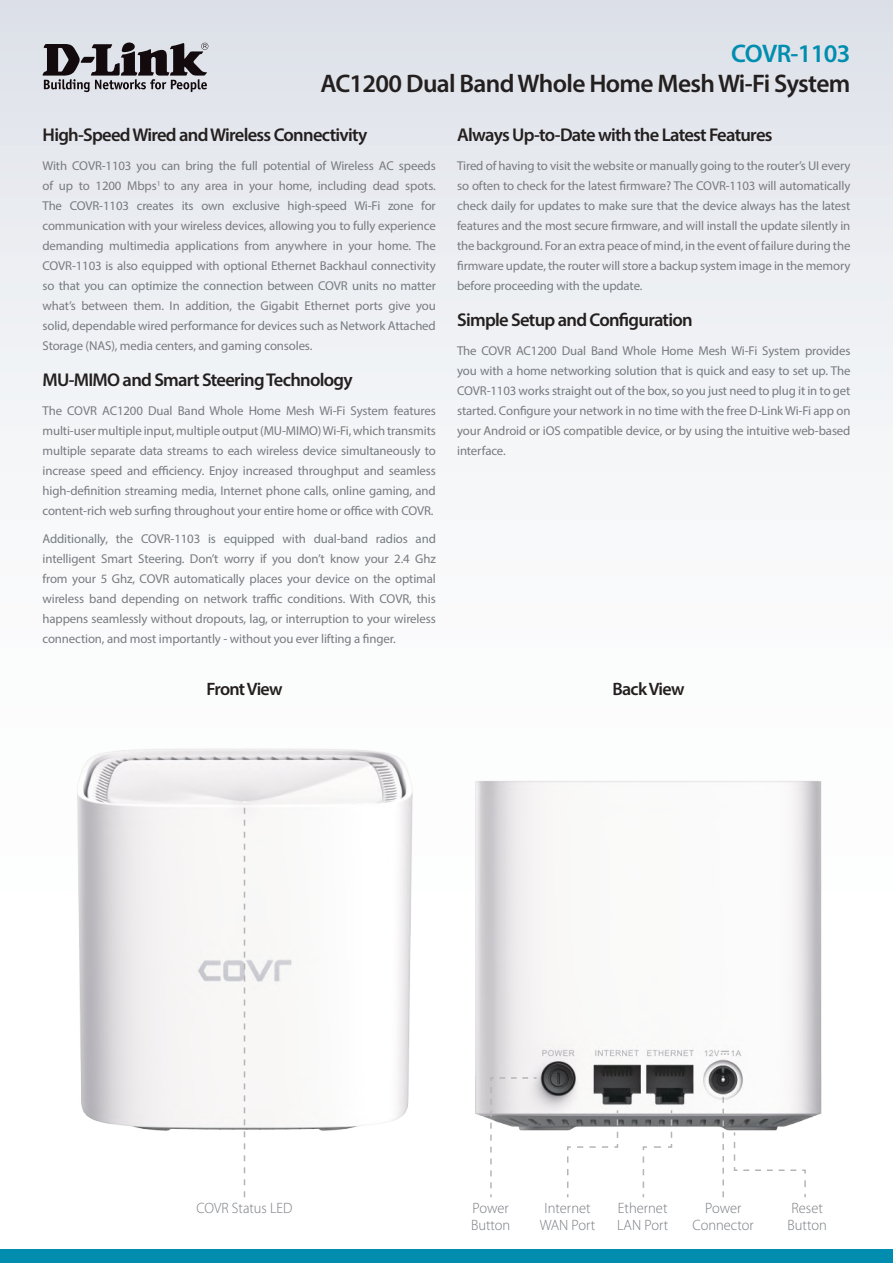
<style>
.page{position:relative;width:893px;height:1263px;background:#fff}
.page>*{position:absolute;margin:0;border:0;box-sizing:border-box;transform-origin:0 0}
.t1{font:600 25.5px "Myriad Pro";letter-spacing:-.025em;color:#241f1f}
.t2{font:600 25.5px "Myriad Pro";letter-spacing:-.025em;color:#008daf}
.t3{font:600 18.6px "Myriad Pro";letter-spacing:-.04em;color:#241f1f}
.t4{font:600 18px "Myriad Pro";letter-spacing:-.04em;color:#241f1f}
.t5{font:300 15px/16.8px "Myriad Pro";color:#777b80}
.t6{font:300 15px "Myriad Pro";color:#777b80;scale:.95 1}
.t7{font:12.9px/20px "Myriad Pro";letter-spacing:-.01em;color:#777b80;text-align:justify}
</style>
<div class="page">
<div style="left:0;top:0;width:893px;height:1084px;background:linear-gradient(to bottom,#e3e6ec,#fff)"></div>
<div style="left:0;top:1249px;width:893px;height:14px;background:#008daf"></div>
<svg style="left:43px;top:43px;width:165px;height:49px;background:#838186"></svg>
<img style="left:446px;top:752px;width:404px;height:379px">
<img style="left:43px;top:714px;width:403px;height:447px">
<svg style="left:244px;top:808px;width:1px;height:389px"></svg>
<svg style="left:722px;top:1097px;width:2px;height:100px"></svg>
<svg style="left:733px;top:1132px;width:73px;height:66px"></svg>
<svg style="left:489px;top:1076px;width:49px;height:122px"></svg>
<svg style="left:566px;top:1109px;width:53px;height:89px"></svg>
<svg style="left:642px;top:1109px;width:31px;height:89px"></svg>
<h1 class="t2" style="left:731px;top:37px;width:121px">COVR-1103</h1>
<h1 class="t1" style="left:320px;top:67px;width:532px">AC1200 Dual Band Whole Home Mesh Wi-Fi System</h1>
<h2 class="t3" style="left:43px;top:123px;width:326px">High-Speed Wired and Wireless Connectivity</h2>
<p class="t7" style="left:43px;top:156px;width:395px">With COVR-1103 you can bring the full potential of Wireless AC speeds of up to 1200 Mbps<sup>1</sup> to any area in your home, including dead spots.<br>The COVR-1103 creates its own exclusive high-speed Wi-Fi zone for communication with your wireless devices, allowing you to fully experience demanding multimedia applications from anywhere in your home. The COVR-1103 is also equipped with optional Ethernet Backhaul connectivity so that you can optimize the connection between COVR units no matter what’s between them. In addition, the Gigabit Ethernet ports give you solid, dependable wired performance for devices such as Network Attached Storage (NAS), media centers, and gaming consoles.</p>
<h2 class="t3" style="left:43px;top:368px;width:312px">MU-MIMO and Smart Steering Technology</h2>
<p class="t7" style="left:43px;top:400px;width:395px">The COVR AC1200 Dual Band Whole Home Mesh Wi-Fi System features multi-user multiple input, multiple output (MU-MIMO) Wi-Fi, which transmits multiple separate data streams to each wireless device simultaneously to increase speed and efficiency. Enjoy increased throughput and seamless high-definition streaming media, Internet phone calls, online gaming, and content-rich web surfing throughout your entire home or office with COVR.</p>
<p class="t7" style="left:43px;top:529px;width:395px">Additionally, the COVR-1103 is equipped with dual-band radios and intelligent Smart Steering. Don’t worry if you don’t know your 2.4 Ghz from your 5 Ghz, COVR automatically places your device on the optimal wireless band depending on network traffic conditions. With COVR, this happens seamlessly without dropouts, lag, or interruption to your wireless connection, and most importantly - without you ever lifting a finger.</p>
<h2 class="t3" style="left:457px;top:123px;width:317px">Always Up-to-Date with the Latest Features</h2>
<p class="t7" style="left:457px;top:156px;width:395px">Tired of having to visit the website or manually going to the router’s UI every so often to check for the latest firmware? The COVR-1103 will automatically check daily for updates to make sure that the device always has the latest features and the most secure firmware, and will install the update silently in the background. For an extra peace of mind, in the event of failure during the firmware update, the router will store a backup system image in the memory before proceeding with the update.</p>
<h2 class="t3" style="left:457px;top:308px;width:237px">Simple Setup and Configuration</h2>
<p class="t7" style="left:457px;top:340px;width:395px">The COVR AC1200 Dual Band Whole Home Mesh Wi-Fi System provides you with a home networking solution that is quick and easy to set up. The COVR-1103 works straight out of the box, so you just need to plug it in to get started. Configure your network in no time with the free D-Link Wi-Fi app on your Android or iOS compatible device, or by using the intuitive web-based interface.</p>
<h3 class="t4" style="left:206px;top:678px;width:78px">Front View</h3>
<h3 class="t4" style="left:612px;top:678px;width:74px">Back View</h3>
<p class="t6" style="left:197px;top:1200px;width:102px">COVR Status LED</p>
<p class="t5" style="left:471px;top:1199px;width:41px">Power<br>Button</p>
<p class="t5" style="left:617px;top:1200px;width:53px">Ethernet<br>LAN Port</p>
<p class="t5" style="left:787px;top:1200px;width:41px">Reset<br>Button</p>
<p class="t5" style="left:692px;top:1200px;width:63px;text-align:center">Power<br>Connector</p>
<p class="t5" style="left:540px;top:1200px;width:57px;text-align:center">Internet<br>WAN Port</p>
</div>
